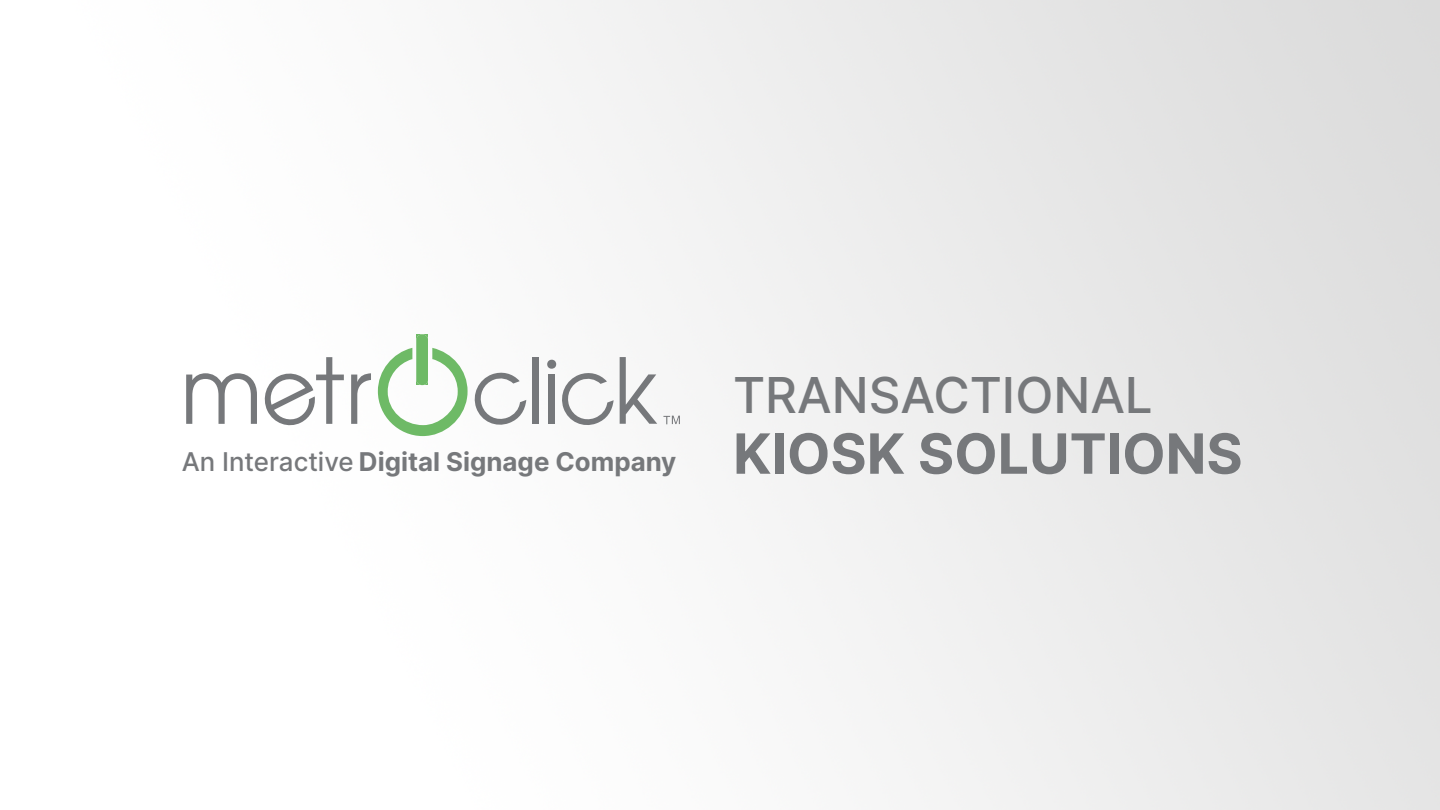
<style>
.page{position:relative;width:1440px;height:810px;background:#fff}
.page>*{position:absolute;margin:0;border:0;box-sizing:border-box;transform-origin:0 0}
.t1{font:700 55.5px "Inter";color:#76787b}
.t2{font:500 49.5px "Inter";color:#76787b}
.t3{font:700 25.8px "Inter";color:#76787b}
.s1{font-weight:500}
</style>
<div class="page">
<img style="left:377px;top:0;width:1063px;height:810px">
<svg style="left:417px;top:334px;width:11px;height:3px"></svg>
<div style="left:417px;top:334px;width:11px;height:51px;background:#6eba66;border-radius:5px"></div>
<svg style="left:186px;top:357px;width:158px;height:69px"></svg>
<svg style="left:351px;top:373px;width:20px;height:51px"></svg>
<svg style="left:378px;top:348px;width:148px;height:88px"></svg>
<div style="left:532px;top:357px;width:6px;height:67px;background:#76787b"></div>
<div style="left:549px;top:374px;width:6px;height:50px;background:#76787b"></div>
<svg style="left:620px;top:357px;width:37px;height:67px"></svg>
<svg style="left:559px;top:371px;width:55px;height:57px"></svg>
<div style="left:547px;top:360px;width:9px;height:9px;background:#76787b;border-radius:50%"></div>
<svg style="left:663px;top:416px;width:17px;height:8px"></svg>
<p class="t3" style="left:182px;top:443px;width:496px"><span class="s1">An Interactive</span> Digital Signage Company</p>
<p class="t2" style="left:733px;top:359px;width:421px">TRANSACTIONAL</p>
<p class="t1" style="left:733px;top:413px;width:511px">KIOSK SOLUTIONS</p>
</div>
